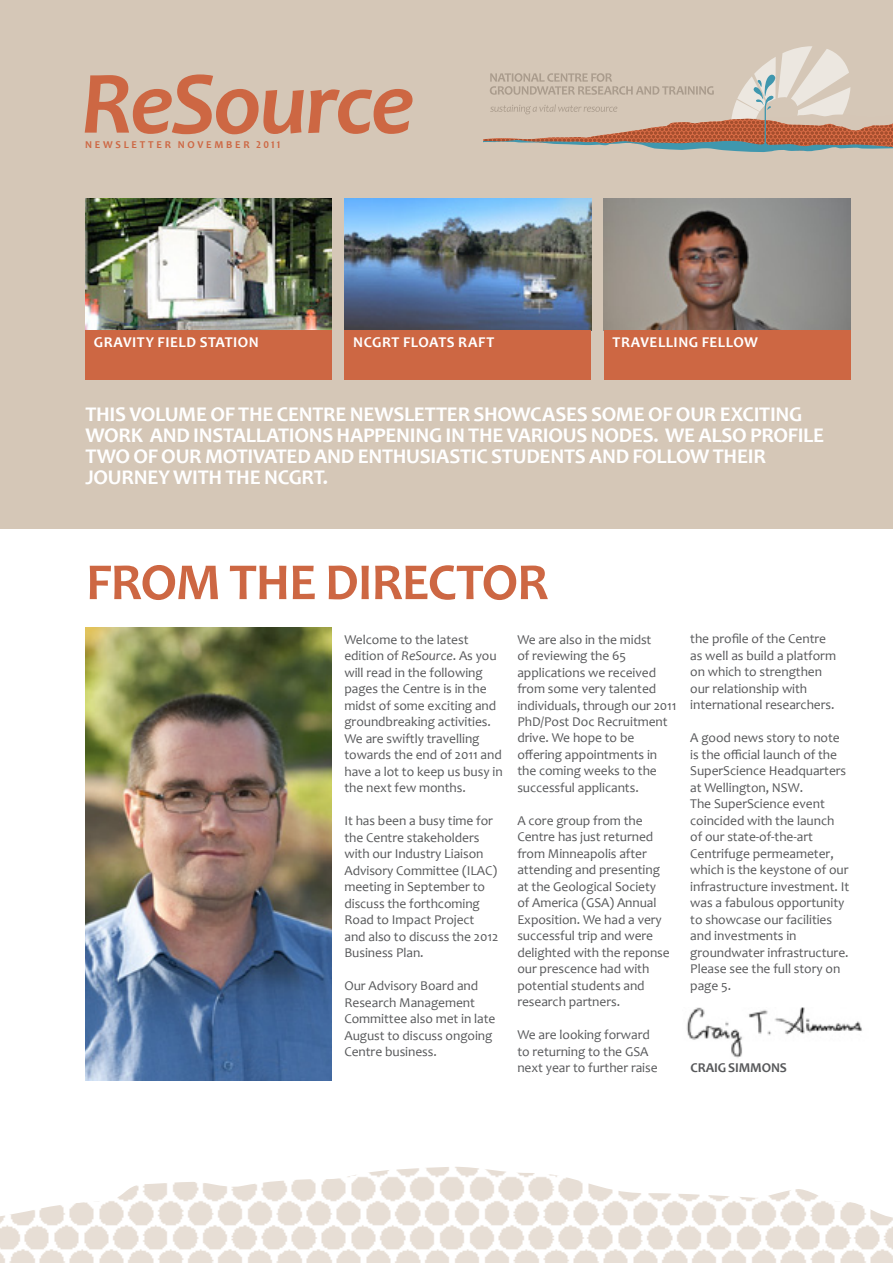
<style>
.page{position:relative;width:893px;height:1263px;background:#fff}
.page>*{position:absolute;margin:0;border:0;box-sizing:border-box;transform-origin:0 0}
.t1{font:italic 700 90px "Candara";letter-spacing:-.03em;color:#cd6743}
.t2{font:700 52.5px "Candara";letter-spacing:-.02em;color:#cd6743}
.t3{font:700 21px/21px "Candara";letter-spacing:-.015em;color:#fff}
.t4{font:700 15px "Candara";letter-spacing:.035em;color:#fff}
.t5{font:13.5px/16.5px "Candara";letter-spacing:-.005em;color:#58595b}
.t6{font:700 13.5px "Candara";letter-spacing:-.01em;color:#58595b}
.t7{font:700 10.5px "Candara";letter-spacing:.255em;color:#cd6743}
.s1{font-style:italic}
</style>
<div class="page">
<img style="left:0;top:1167px;width:893px;height:96px">
<div style="left:0;top:0;width:893px;height:528px;background:#d5c7b7"></div>
<svg style="left:483px;top:46px;width:410px;height:106px"></svg>
<img style="left:85px;top:198px;width:247px;height:132px">
<img style="left:344px;top:198px;width:247px;height:132px">
<img style="left:604px;top:198px;width:246px;height:132px">
<div style="left:85px;top:330px;width:247px;height:50px;background:#cd6743"></div>
<div style="left:344px;top:330px;width:247px;height:50px;background:#cd6743"></div>
<div style="left:604px;top:330px;width:246px;height:50px;background:#cd6743"></div>
<img style="left:85px;top:627px;width:247px;height:454px">
<img style="left:686px;top:1008px;width:176px;height:50px">
<h1 class="t1" style="left:81px;top:47px;width:335px">ReSource</h1>
<p class="t7" style="left:85px;top:138px;width:197px">NEWSLETTER N OVEMBER 2011</p>
<p class="t4" style="left:94px;top:332px;width:166px">GRAVITY FIELD STATION</p>
<p class="t4" style="left:353px;top:332px;width:142px">NCGRT FLOATS RAFT</p>
<p class="t4" style="left:613px;top:332px;width:147px">TRAVELLING FELLOW</p>
<h3 class="t3" style="left:85px;top:404px;width:740px">THIS VOLUME OF THE CENTRE NEWSLETTER SHOWCASES SOME OF OUR EXCITING WORK AND INSTALLATIONS HAPPENING IN THE VARIOUS NODES. WE ALSO PROFILE TWO OF OUR MOTIVATED AND ENTHUSIASTIC STUDENTS AND FOLLOW THEIR JOURNEY WITH THE NCGRT.</h3>
<h2 class="t2" style="left:86px;top:549px;width:464px">FROM THE DIRECTOR</h2>
<p class="t5" style="left:344px;top:631px;width:160px">Welcome to the latest edition of <span class="s1">ReSource</span>. As you will read in the following pages the Centre is in the midst of some exciting and groundbreaking activities.<br>We are swiftly travelling towards the end of 2011 and have a lot to keep us busy in the next few months.</p>
<p class="t5" style="left:344px;top:812px;width:155px">It has been a busy time for the Centre stakeholders with our Industry Liaison<br>Advisory Committee (ILAC) meeting in September to discuss the forthcoming<br>Road to Impact Project and also to discuss the 2012<br>Business Plan.</p>
<p class="t5" style="left:344px;top:977px;width:153px">Our Advisory Board and<br>Research Management<br>Committee also met in late<br>August to discuss ongoing<br>Centre business.</p>
<p class="t5" style="left:517px;top:631px;width:161px">We are also in the midst<br>of reviewing the 65 applications we received from some very talented individuals, through our 2011<br>PhD/Post Doc Recruitment drive. We hope to be offering appointments in the coming weeks to the successful applicants.</p>
<p class="t5" style="left:517px;top:812px;width:154px">A core group from the<br>Centre has just returned from Minneapolis after attending and presenting at the Geological Society of America (GSA) Annual<br>Exposition. We had a very successful trip and were delighted with the reponse our prescence had with potential students and research partners.</p>
<p class="t5" style="left:517px;top:1027px;width:142px">We are looking forward to returning to the GSA next year to further raise</p>
<p class="t5" style="left:690px;top:631px;width:147px">the profile of the Centre as well as build a platform on which to strengthen our relationship with international researchers.</p>
<p class="t5" style="left:690px;top:730px;width:160px">A good news story to note is the official launch of the<br>SuperScience Headquarters at Wellington, NSW.<br>The SuperScience event coincided with the launch of our state-of-the-art<br>Centrifuge permeameter, which is the keystone of our infrastructure investment. It was a fabulous opportunity to showcase our facilities and investments in groundwater infrastructure.<br>Please see the full story on page 5.</p>
<p class="t6" style="left:690px;top:1059px;width:97px">CRAIG SIMMONS</p>
</div>
